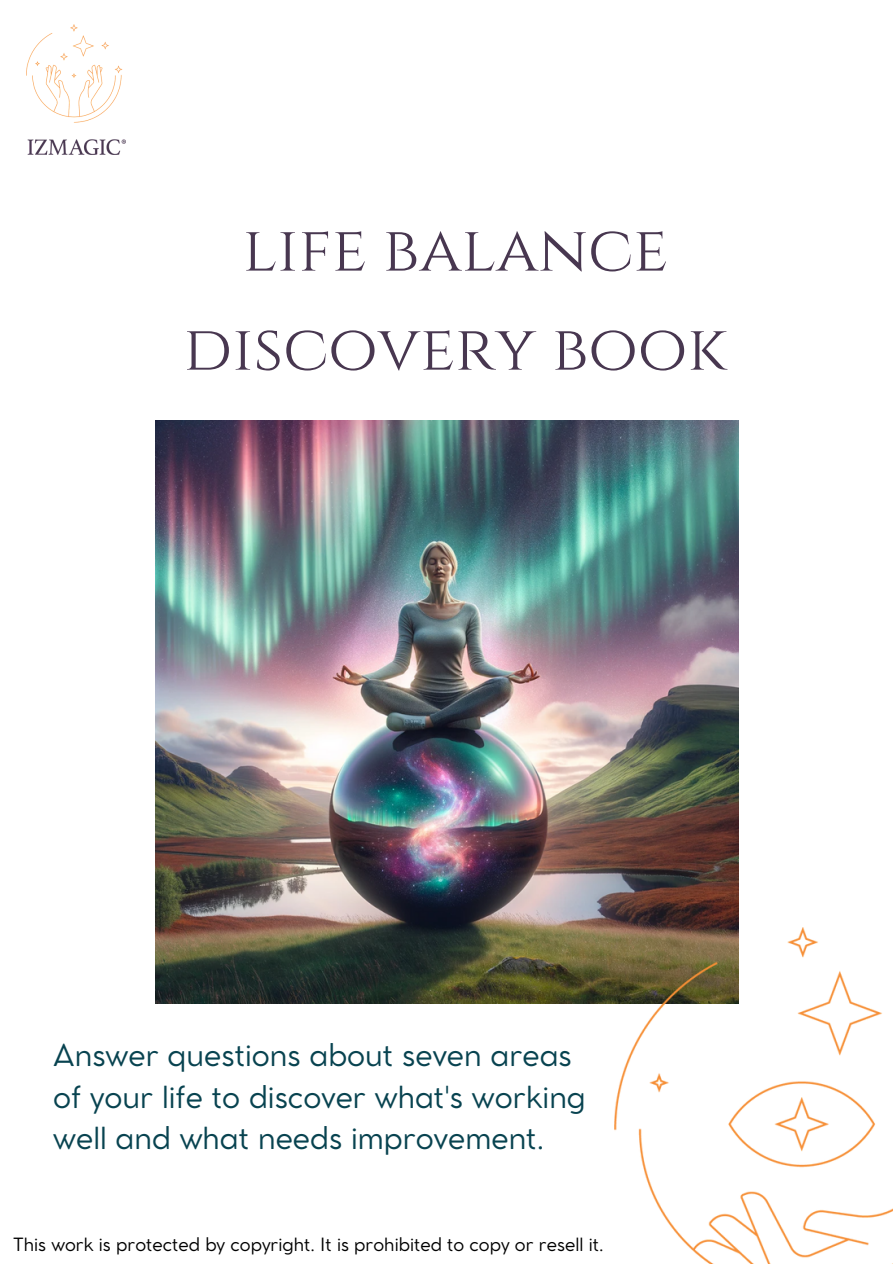
<style>
.page{position:relative;width:893px;height:1264px;background:#fff}
.page>*{position:absolute;margin:0;border:0;box-sizing:border-box;transform-origin:0 0}
.t1{font:63.9px/99px "Cinzel";color:#483750;text-align:center}
.t2{font:30px/41.7px "Cocomat Pro";color:#084350}
.t3{font:18px "Cocomat Pro";color:#000}
</style>
<div class="page">
<img style="left:27px;top:25px;width:99px;height:129px">
<img style="left:155px;top:420px;width:583px;height:583px">
<img style="left:614px;top:927px;width:278px;height:336px">
<h2 class="t1" style="left:183px;top:202px;width:545px">LIFE BALANCE<br>DISCOVERY BOOK</h2>
<p class="t2" style="left:53px;top:1036px;width:534px">Answer questions about seven areas of your life to discover what's working well and what needs improvement.</p>
<p class="t3" style="left:13px;top:1237px;width:592px">This work is protected by copyright. It is prohibited to copy or resell it.</p>
</div>
